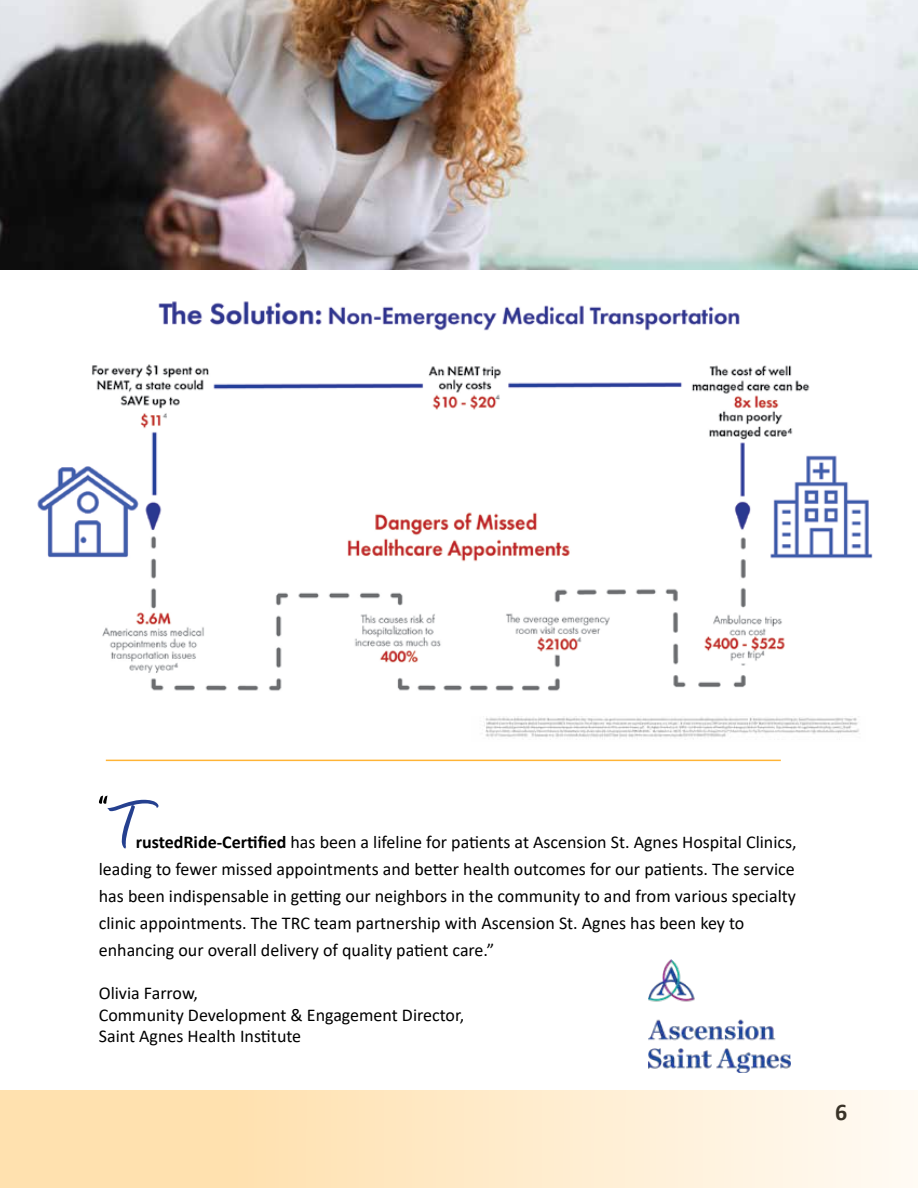
<style>
.page{position:relative;width:918px;height:1188px;background:#fff}
.page>*{position:absolute;margin:0;border:0;box-sizing:border-box;transform-origin:0 0}
.t1{font:60px "Fave Script Pro";color:#000}
.t2{font:700 24px "Calibri";color:#000}
.t3{font:18px/27px "Calibri";color:#000}
.s1{font-size:75px;color:#25408f}
.s2{font-weight:700}
</style>
<div class="page">
<img style="left:1px;top:0;width:917px;height:270px">
<img style="left:649px;top:960px;width:142px;height:112px">
<div style="left:0;top:1091px;width:918px;height:97px;background:linear-gradient(to right,#ffdca2,#fff9f0)"></div>
<hr style="left:106px;top:760px;width:675px;height:1px;background:#ffb436">
<img style="left:37px;top:301px;width:836px;height:390px">
<img style="left:484px;top:716px;width:375px;height:24px">
<h1 class="t1" style="left:99px;top:784px;width:38px">“<span class="s1">T</span></h1>
<p class="t3" style="left:99px;top:828px;width:699px;text-indent:37px"><span class="s2">rustedRide-Certified</span> has been a lifeline for patients at Ascension St. Agnes Hospital Clinics, leading to fewer missed appointments and better health outcomes for our patients. The service has been indispensable in getting our neighbors in the community to and from various specialty clinic appointments. The TRC team partnership with Ascension St. Agnes has been key to enhancing our overall delivery of quality patient care.”</p>
<p class="t3" style="left:99px;top:982px;width:367px;line-height:21.6px">Olivia Farrow,<br>Community Development &amp; Engagement Director,<br>Saint Agnes Health Institute</p>
<h2 class="t2" style="left:835px;top:1095px;width:14px">6</h2>
</div>
